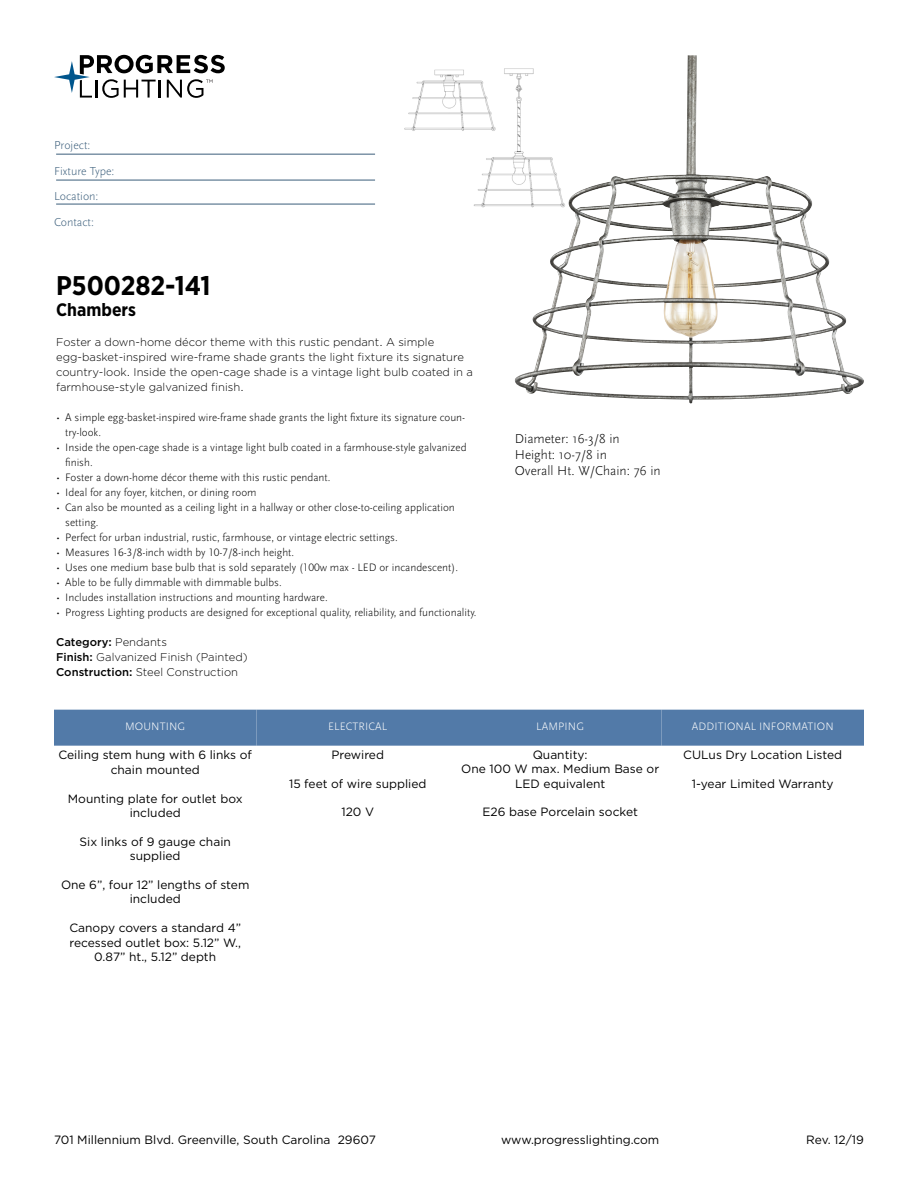
<style>
.page{position:relative;width:918px;height:1188px;background:#fff}
.page>*{position:absolute;margin:0;border:0;box-sizing:border-box;transform-origin:0 0}
.t1{font:700 27px "Gotham Narrow";color:#000}
.t2{font:700 18px "Gotham Narrow";color:#000}
.t3{font:300 13.5px/16.2px "Scala Sans Pro";color:#000}
.t4{font:12px/14.4px "Gotham";color:#000;text-align:center}
.t5{font:300 12px/25.5px "Scala Sans Pro";color:#3b5e7b}
.t6{font:300 11.25px/15px "Scala Sans Pro";color:#000}
.t7{font:300 11.25px/15px "Gotham";color:#000}
.t8{font:300 11.25px "Scala Sans Pro";letter-spacing:.01em;color:#fff}
.s1{font-weight:500}
</style>
<div class="page">
<svg style="left:54px;top:55px;width:171px;height:43px"></svg>
<hr style="left:56px;top:154px;width:319px;height:1px;background:#3b5e7b">
<hr style="left:56px;top:180px;width:319px;height:1px;background:#3b5e7b">
<hr style="left:56px;top:204px;width:319px;height:1px;background:#3b5e7b">
<img style="left:515px;top:55px;width:349px;height:349px">
<div style="left:54px;top:710px;width:202px;height:36px;background:#527aa8"></div>
<div style="left:256px;top:710px;width:203px;height:36px;background:#527aa8"></div>
<div style="left:459px;top:710px;width:203px;height:36px;background:#527aa8"></div>
<div style="left:662px;top:710px;width:202px;height:36px;background:#527aa8"></div>
<img style="left:404px;top:56px;width:163px;height:165px">
<p class="t5" style="left:54px;top:132px;width:62px">Project:<br>Fixture Type:<br>Location:<br>Contact:</p>
<h1 class="t1" style="left:56px;top:268px;width:156px">P500282-141</h1>
<h2 class="t2" style="left:56px;top:298px;width:82px">Chambers</h2>
<p class="t7" style="left:56px;top:334px;width:418px">Foster a down-home décor theme with this rustic pendant. A simple egg-basket-inspired wire-frame shade grants the light fixture its signature country-look. Inside the open-cage shade is a vintage light bulb coated in a farmhouse-style galvanized finish.</p>
<p class="t6" style="left:65px;top:409px;width:402px;text-indent:-9px">• A simple egg-basket-inspired wire-frame shade grants the light fixture its signature coun&shy;try-look.</p>
<p class="t6" style="left:65px;top:439px;width:403px;text-indent:-9px">• Inside the open-cage shade is a vintage light bulb coated in a farmhouse-style galvanized finish.</p>
<p class="t6" style="left:56px;top:469px;width:276px">• Foster a down-home décor theme with this rustic pendant.</p>
<p class="t6" style="left:56px;top:484px;width:202px">• Ideal for any foyer, kitchen, or dining room</p>
<p class="t6" style="left:65px;top:499px;width:391px;text-indent:-9px">• Can also be mounted as a ceiling light in a hallway or other close-to-ceiling application setting.</p>
<p class="t6" style="left:56px;top:529px;width:343px">• Perfect for urban industrial, rustic, farmhouse, or vintage electric settings.</p>
<p class="t6" style="left:56px;top:544px;width:240px">• Measures 16-3/8-inch width by 10-7/8-inch height.</p>
<p class="t6" style="left:56px;top:559px;width:403px">• Uses one medium base bulb that is sold separately (100w max - LED or incandescent).</p>
<p class="t6" style="left:56px;top:574px;width:227px">• Able to be fully dimmable with dimmable bulbs.</p>
<p class="t6" style="left:56px;top:589px;width:273px">• Includes installation instructions and mounting hardware.</p>
<p class="t6" style="left:56px;top:604px;width:422px">• Progress Lighting products are designed for exceptional quality, reliability, and functionality.</p>
<p class="t7" style="left:56px;top:634px;width:193px"><span class="s1">Category:</span> Pendants<br><span class="s1">Finish:</span> Galvanized Finish (Painted)<br><span class="s1">Construction:</span> Steel Construction</p>
<p class="t3" style="left:515px;top:430px;width:147px">Diameter: 16-3/8 in<br>Height: 10-7/8 in<br>Overall Ht. W/Chain: 76 in</p>
<p class="t8" style="left:125px;top:720px;width:62px">MOUNTING</p>
<p class="t4" style="left:58px;top:748px;width:195px">Ceiling stem hung with 6 links of chain mounted</p>
<p class="t4" style="left:68px;top:791px;width:176px">Mounting plate for outlet box included</p>
<p class="t4" style="left:80px;top:834px;width:153px">Six links of 9 gauge chain supplied</p>
<p class="t4" style="left:61px;top:877px;width:190px">One 6”, four 12” lengths of stem included</p>
<p class="t4" style="left:69px;top:920px;width:173px">Canopy covers a standard 4” recessed outlet box: 5.12” W.,<br>0.87” ht., 5.12” depth</p>
<p class="t8" style="left:328px;top:720px;width:61px">ELECTRICAL</p>
<p class="t4" style="left:331px;top:747px;width:54px">Prewired</p>
<p class="t4" style="left:289px;top:776px;width:139px">15 feet of wire supplied</p>
<p class="t4" style="left:341px;top:805px;width:34px">120 V</p>
<p class="t8" style="left:536px;top:720px;width:49px">LAMPING</p>
<p class="t4" style="left:461px;top:747px;width:199px">Quantity:<br>One 100 W max. Medium Base or<br>LED equivalent</p>
<p class="t4" style="left:482px;top:805px;width:157px">E26 base Porcelain socket</p>
<p class="t8" style="left:692px;top:720px;width:143px">ADDITIONAL INFORMATION</p>
<p class="t4" style="left:683px;top:748px;width:161px">CULus Dry Location Listed</p>
<p class="t4" style="left:692px;top:776px;width:143px">1-year Limited Warranty</p>
<p class="t4" style="left:54px;top:1132px;width:323px">701 Millennium Blvd. Greenville, South Carolina 29607</p>
<p class="t4" style="left:501px;top:1132px;width:160px">www.progresslighting.com</p>
<p class="t4" style="left:806px;top:1132px;width:59px">Rev. 12/19</p>
</div>
